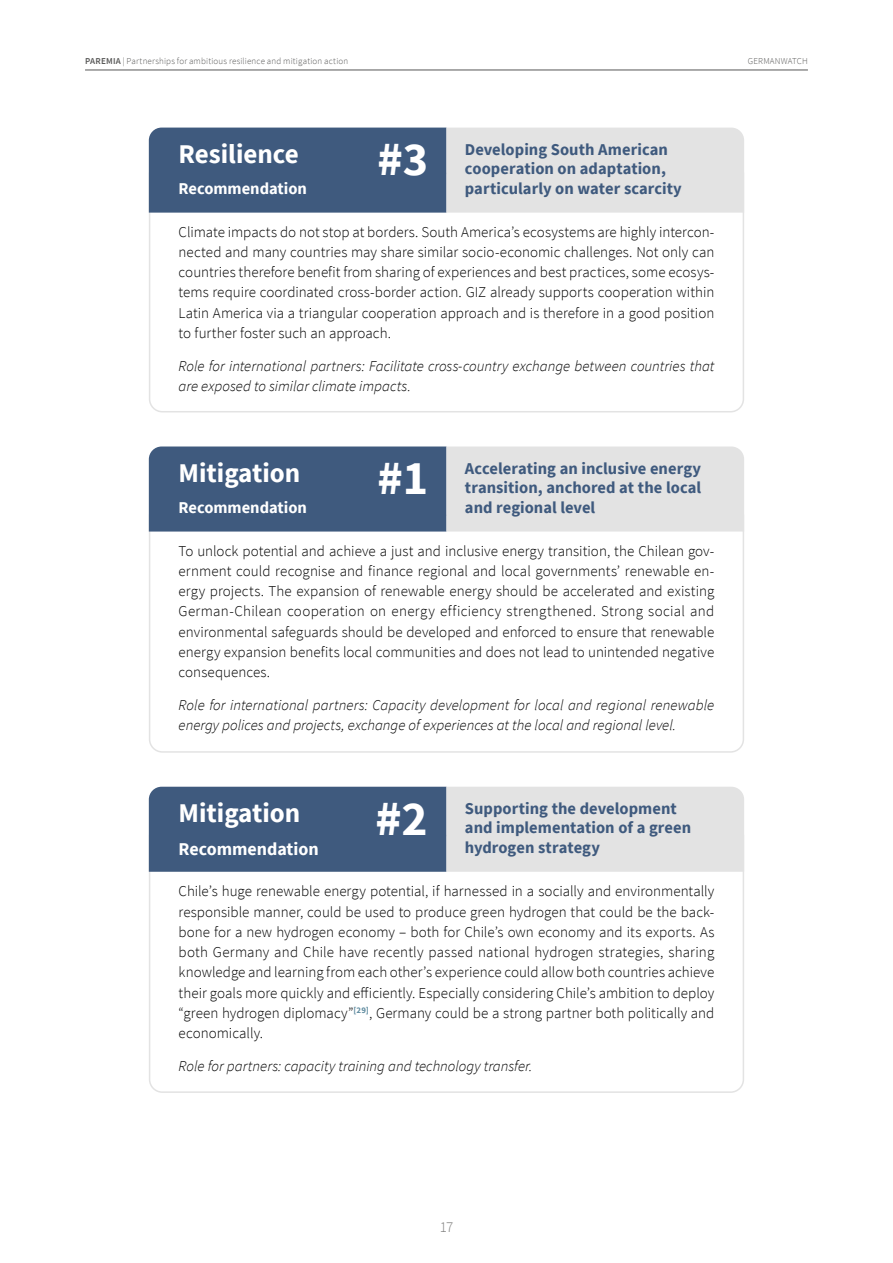
<style>
.page{position:relative;width:893px;height:1263px;background:#fff}
.page>*{position:absolute;margin:0;border:0;box-sizing:border-box;transform-origin:0 0}
.t1{font:700 49.5px "Source Sans Pro";color:#fff}
.t2{font:700 48px "Source Sans Pro";color:#fff}
.t3{font:700 27px "Source Sans Pro";color:#fff}
.t4{font:700 18px "Source Sans Pro";color:#fff}
.Resilience_Text_KR{font:700 16.5px/19.5px "Source Sans Pro";letter-spacing:.005em;color:#3f5a7e}
.t5{font:700 16.5px "Source Sans Pro";color:#fff}
.Resilience_Erklärtex{font:300 15px/20.2px "Source Sans Pro";color:#000;text-align:justify}
.Resilience_Erklärtex-2{font:italic 300 15px/20.2px "Source Sans Pro";color:#000}
.t6{font:300 15px "Source Sans Pro";color:#7e7e7d}
.t7{font:300 9px "Source Sans Pro";letter-spacing:.02em;color:#575756}
.s1{font-weight:600}
</style>
<div class="page">
<svg style="left:148px;top:172px;width:596px;height:241px"></svg>
<svg style="left:148px;top:834px;width:596px;height:259px"></svg>
<svg style="left:148px;top:514px;width:596px;height:239px"></svg>
<hr style="left:85px;top:70px;width:723px;height:1px;background:#575756">
<svg style="left:149px;top:787px;width:595px;height:85px;background:#919eb0"></svg>
<svg style="left:149px;top:128px;width:595px;height:85px;background:#919fb1"></svg>
<svg style="left:149px;top:446px;width:595px;height:85px;background:#919fb1"></svg>
<p class="t7" style="left:85px;top:56px;width:265px"><span class="s1">PAREMIA</span> | Partnerships for ambitious resilience and mitigation action</p>
<p class="t7" style="left:748px;top:56px;width:62px">GERMANWATCH</p>
<p class="t3" style="left:179px;top:136px;width:122px">Resilience</p>
<p class="t5" style="left:179px;top:177px;width:130px">Recommendation</p>
<p class="t2" style="left:378px;top:126px;width:52px">#3</p>
<p class="Resilience_Text_KR" style="left:465px;top:139px;width:218px">Developing South American cooperation on adaptation, particularly on water scarcity</p>
<p class="Resilience_Erklärtex" style="left:179px;top:222px;width:537px">Climate impacts do not stop at borders. South America’s ecosystems are highly intercon&shy;nected and many countries may share similar socio-economic challenges. Not only can countries therefore benefit from sharing of experiences and best practices, some ecosys&shy;tems require coordinated cross-border action. GIZ already supports cooperation within Latin America via a triangular cooperation approach and is therefore in a good position to further foster such an approach.</p>
<p class="Resilience_Erklärtex-2" style="left:179px;top:356px;width:537px">Role for international partners: Facilitate cross-country exchange between countries that are exposed to similar climate impacts.</p>
<p class="t3" style="left:179px;top:455px;width:123px">Mitigation</p>
<p class="t5" style="left:179px;top:496px;width:130px">Recommendation</p>
<p class="t2" style="left:378px;top:445px;width:52px">#1</p>
<p class="Resilience_Text_KR" style="left:465px;top:458px;width:238px;text-align:justify">Accelerating an inclusive energy transition, anchored at the local and regional level</p>
<p class="Resilience_Erklärtex" style="left:179px;top:540px;width:537px">To unlock potential and achieve a just and inclusive energy transition, the Chilean gov&shy;ernment could recognise and finance regional and local governments’ renewable en&shy;ergy projects. The expansion of renewable energy should be accelerated and existing German-Chilean cooperation on energy efficiency strengthened. Strong social and environmental safeguards should be developed and enforced to ensure that renewable energy expansion benefits local communities and does not lead to unintended negative consequences.</p>
<p class="Resilience_Erklärtex-2" style="left:179px;top:695px;width:537px">Role for international partners: Capacity development for local and regional renewable energy polices and projects, exchange of experiences at the local and regional level.</p>
<p class="t3" style="left:179px;top:795px;width:123px">Mitigation</p>
<p class="t4" style="left:179px;top:836px;width:142px">Recommendation</p>
<p class="t1" style="left:375px;top:785px;width:54px">#2</p>
<p class="Resilience_Text_KR" style="left:465px;top:798px;width:228px">Supporting the development and implementation of a green hydrogen strategy</p>
<p class="Resilience_Erklärtex" style="left:179px;top:881px;width:537px">Chile’s huge renewable energy potential, if harnessed in a socially and environmentally responsible manner, could be used to produce green hydrogen that could be the back&shy;bone for a new hydrogen economy – both for Chile’s own economy and its exports. As both Germany and Chile have recently passed national hydrogen strategies, sharing knowledge and learning from each other’s experience could allow both countries achieve their goals more quickly and efficiently. Especially considering Chile’s ambition to deploy “green hydrogen diplomacy”<sup>[29]</sup>, Germany could be a strong partner both politically and economically.</p>
<p class="Resilience_Erklärtex-2" style="left:179px;top:1056px;width:355px">Role for partners: capacity training and technology transfer.</p>
<p class="t6" style="left:440px;top:1217px;width:15px">17</p>
</div>
